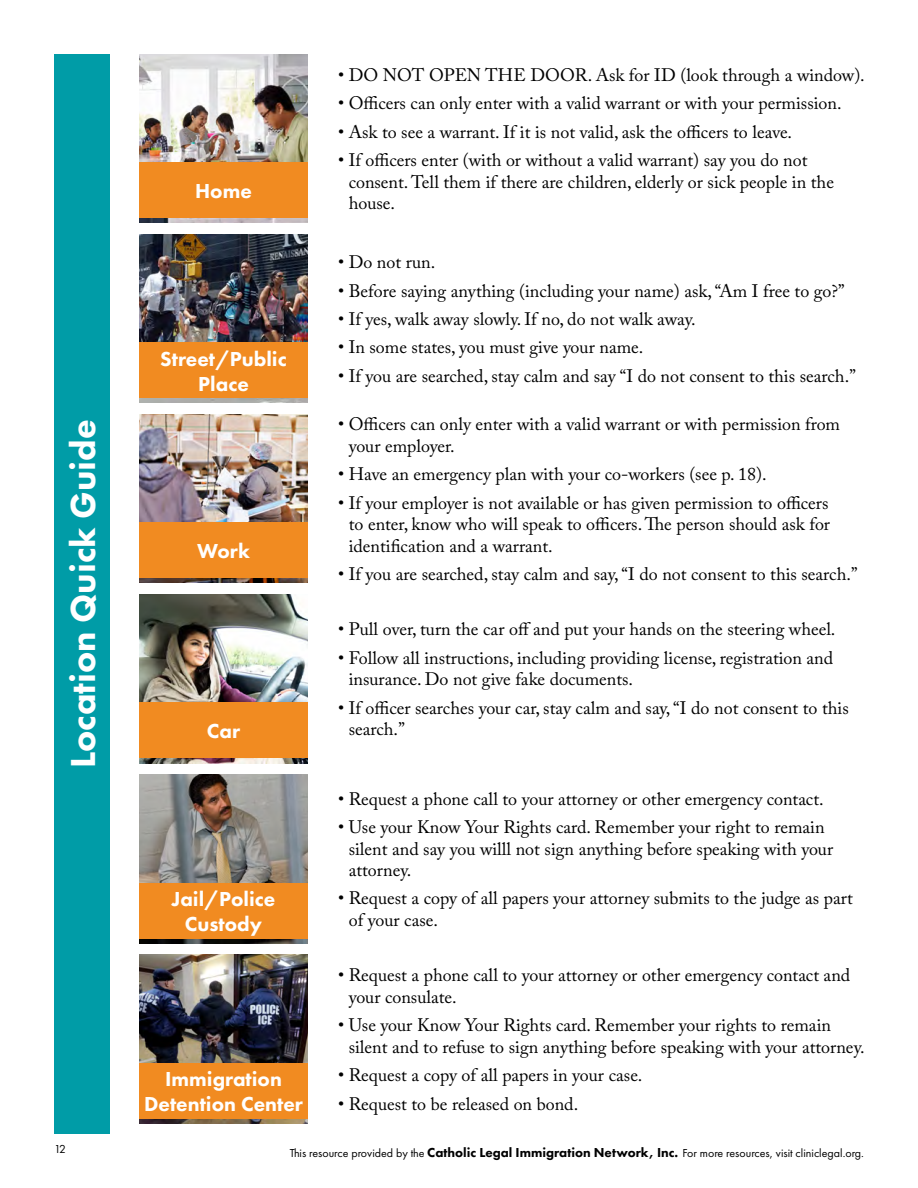
<style>
.page{position:relative;width:918px;height:1188px;background:#fff}
.page>*{position:absolute;margin:0;border:0;box-sizing:border-box;transform-origin:0 0}
.t1{font:800 36px "Futura PT";color:#fff}
.t2{font:800 21px/25.2px "Futura PT";color:#fff;text-align:center}
.t3{font:18px/21.6px "Adobe Caslon Pro";color:#000}
.t4{font:12px "Futura PT";color:#000}
.s1{font-weight:800;font-size:13.5px}
</style>
<div class="page">
<div style="left:54px;top:54px;width:55px;height:1080px;background:#009ca7"></div>
<img style="left:139px;top:54px;width:169px;height:169px">
<img style="left:139px;top:594px;width:169px;height:169px">
<img style="left:139px;top:234px;width:169px;height:169px">
<img style="left:139px;top:774px;width:169px;height:169px">
<img style="left:139px;top:414px;width:169px;height:169px">
<img style="left:139px;top:954px;width:169px;height:169px">
<div style="left:139px;top:343px;width:169px;height:55px;background:#f18b21"></div>
<div style="left:139px;top:703px;width:169px;height:55px;background:#f18b21"></div>
<div style="left:139px;top:883px;width:169px;height:55px;background:#f18b21"></div>
<div style="left:139px;top:1063px;width:169px;height:55px;background:#f18b21"></div>
<div style="left:139px;top:163px;width:169px;height:55px;background:#f18b21"></div>
<div style="left:139px;top:523px;width:169px;height:55px;background:#f18b21"></div>
<h1 class="t1" style="left:61px;top:768px;width:350px;rotate:-90deg">Location Quick Guide</h1>
<p class="t2" style="left:195px;top:178px;width:58px">Home</p>
<p class="t2" style="left:160px;top:346px;width:128px">Street/Public<br>Place</p>
<p class="t2" style="left:197px;top:538px;width:54px">Work</p>
<p class="t2" style="left:207px;top:718px;width:35px">Car</p>
<p class="t2" style="left:172px;top:886px;width:105px">Jail/Police<br>Custody</p>
<p class="t2" style="left:144px;top:1066px;width:160px">Immigration<br>Detention Center</p>
<p class="t3" style="left:338px;top:64px;width:528px">• DO NOT OPEN THE DOOR. Ask for ID (look through a window).</p>
<p class="t3" style="left:338px;top:92px;width:505px">• Officers can only enter with a valid warrant or with your permission.</p>
<p class="t3" style="left:338px;top:121px;width:456px">• Ask to see a warrant. If it is not valid, ask the officers to leave.</p>
<p class="t3" style="left:349px;top:149px;width:487px;text-indent:-11px">• If officers enter (with or without a valid warrant) say you do not consent. Tell them if there are children, elderly or sick people in the house.</p>
<p class="t3" style="left:338px;top:251px;width:99px">• Do not run.</p>
<p class="t3" style="left:338px;top:280px;width:508px">• Before saying anything (including your name) ask, “Am I free to go?”</p>
<p class="t3" style="left:338px;top:308px;width:359px">• If yes, walk away slowly. If no, do not walk away.</p>
<p class="t3" style="left:338px;top:336px;width:307px">• In some states, you must give your name.</p>
<p class="t3" style="left:338px;top:365px;width:519px">• If you are searched, stay calm and say “I do not consent to this search.”</p>
<p class="t3" style="left:349px;top:413px;width:493px;text-indent:-11px">• Officers can only enter with a valid warrant or with permission from your employer.</p>
<p class="t3" style="left:338px;top:463px;width:430px">• Have an emergency plan with your co-workers (see p. 18).</p>
<p class="t3" style="left:349px;top:492px;width:483px;text-align:justify;text-indent:-11px">• If your employer is not available or has given permission to officers to enter, know who will speak to officers. The person should ask for identification and a warrant.</p>
<p class="t3" style="left:338px;top:563px;width:521px">• If you are searched, stay calm and say, “I do not consent to this search.”</p>
<p class="t3" style="left:338px;top:618px;width:499px">• Pull over, turn the car off and put your hands on the steering wheel.</p>
<p class="t3" style="left:349px;top:647px;width:486px;text-indent:-11px">• Follow all instructions, including providing license, registration and insurance. Do not give fake documents.</p>
<p class="t3" style="left:349px;top:697px;width:502px;text-indent:-11px">• If officer searches your car, stay calm and say, “I do not consent to this search.”</p>
<p class="t3" style="left:338px;top:788px;width:487px">• Request a phone call to your attorney or other emergency contact.</p>
<p class="t3" style="left:349px;top:816px;width:486px;text-indent:-11px">• Use your Know Your Rights card. Remember your right to remain silent and say you willl not sign anything before speaking with your attorney.</p>
<p class="t3" style="left:349px;top:887px;width:506px;text-indent:-11px">• Request a copy of all papers your attorney submits to the judge as part of your case.</p>
<p class="t3" style="left:349px;top:964px;width:503px;text-indent:-11px">• Request a phone call to your attorney or other emergency contact and your consulate.</p>
<p class="t3" style="left:349px;top:1014px;width:517px;text-indent:-11px">• Use your Know Your Rights card. Remember your rights to remain silent and to refuse to sign anything before speaking with your attorney.</p>
<p class="t3" style="left:338px;top:1064px;width:306px">• Request a copy of all papers in your case.</p>
<p class="t3" style="left:338px;top:1093px;width:242px">• Request to be released on bond.</p>
<p class="t4" style="left:54px;top:1142px;width:13px">12</p>
<p class="t4" style="left:290px;top:1146px;width:576px">This resource provided by the <span class="s1">Catholic Legal Immigration Network, Inc.</span> For more resources, visit cliniclegal.org.</p>
</div>
